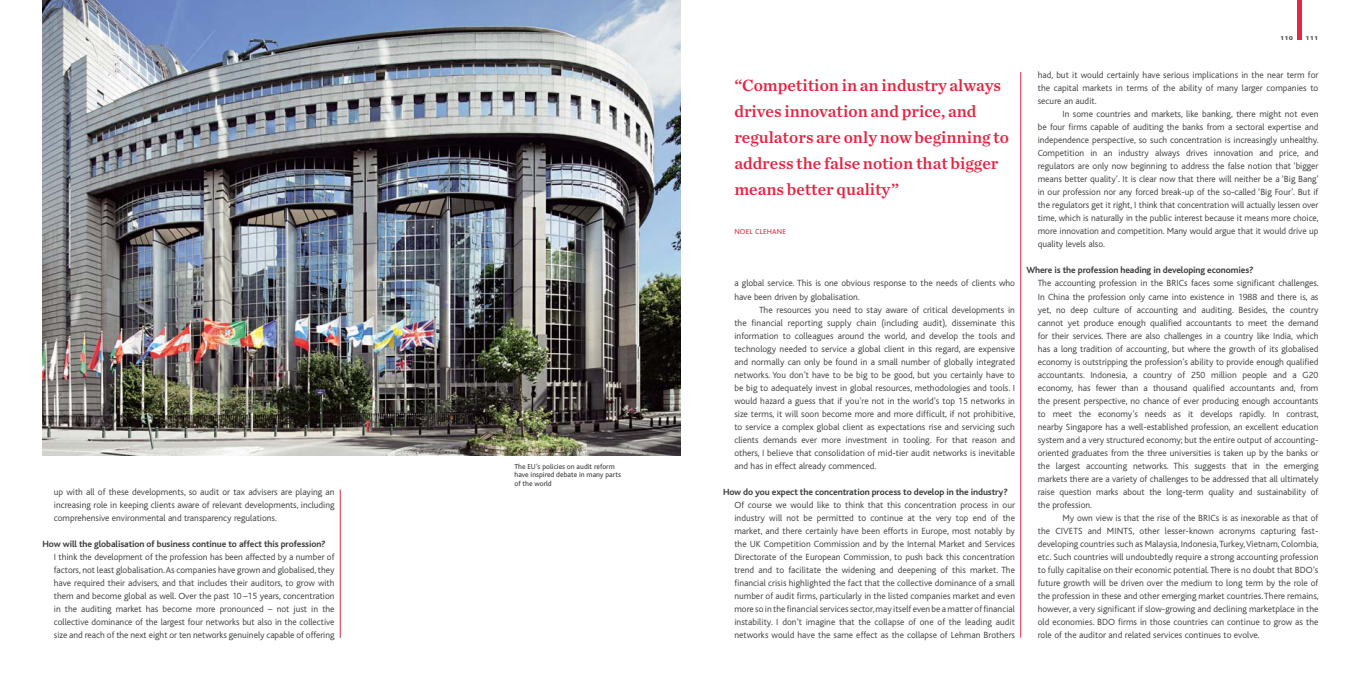
<style>
.page{position:relative;width:1361px;height:681px;background:#fff}
.page>*{position:absolute;margin:0;border:0;box-sizing:border-box;transform-origin:0 0}
.t1{font:17px/26px "Chronicle Text G1 Semi";color:#e52544}
.t2{font:300 9.4px/13px "Bliss";color:#383a3b}
.t3{font:700 9.4px "Bliss";letter-spacing:-.01em;color:#383a3b}
.t4{font:700 8px "Bliss Caps";color:#383a3b}
.t5{font:7.5px/8.5px "Bliss";color:#383a3b}
.t6{font:7.5px "Bliss";letter-spacing:.03em;color:#e52544}
.s1{font-weight:700}
</style>
<div class="page">
<hr style="left:1297px;top:0;width:4px;height:40px;background:#e52544">
<hr style="left:340px;top:489px;width:1px;height:148px;background:#e52544">
<hr style="left:1020px;top:72px;width:1px;height:565px;background:#e52544">
<img style="left:43px;top:0;width:637px;height:455px">
<p class="t2" style="left:54px;top:485px;width:282px;text-align:justify">up with all of these developments, so audit or tax advisers are playing an increasing role in keeping clients aware of relevant developments, including comprehensive environmental and transparency regulations.</p>
<p class="t2" style="left:54px;top:537px;width:282px;text-indent:-11px"><span class="s1">How will the globalisation of business continue to affect this profession?<br></span>I think the development of the profession has been affected by a number of factors, not least globalisation. As companies have grown and globalised, they have required their advisers, and that includes their auditors, to grow with them and become global as well. Over the past 10 – 15 years, concentration in the auditing market has become more pronounced – not just in the collective dominance of the largest four networks but also in the collective size and reach of the next eight or ten networks genuinely capable of offering</p>
<p class="t5" style="left:514px;top:462px;width:108px">The EU’s policies on audit reform have inspired debate in many parts of the world</p>
<p class="t4" style="left:1280px;top:32px;width:14px">110</p>
<p class="t4" style="left:1305px;top:32px;width:14px">111</p>
<p class="t1" style="left:734px;top:74px;width:276px">“Competition in an industry always drives innovation and price, and regulators are only now beginning to address the false notion that bigger means better quality”</p>
<p class="t6" style="left:734px;top:229px;width:53px">NOEL CLEHANE</p>
<p class="t2" style="left:734px;top:277px;width:282px">a global service. This is one obvious response to the needs of clients who</p>
<p class="t2" style="left:734px;top:290px;width:127px">have been driven by globalisation.</p>
<p class="t2" style="left:759px;top:303px;width:257px">The resources you need to stay aware of critical developments in</p>
<p class="t2" style="left:734px;top:316px;width:282px">the financial reporting supply chain (including audit), disseminate this</p>
<p class="t2" style="left:734px;top:329px;width:282px">information to colleagues around the world, and develop the tools and</p>
<p class="t2" style="left:734px;top:342px;width:282px">technology needed to service a global client in this regard, are expensive</p>
<p class="t2" style="left:734px;top:355px;width:282px">and normally can only be found in a small number of globally integrated</p>
<p class="t2" style="left:734px;top:368px;width:282px">networks. You don’t have to be big to be good, but you certainly have to</p>
<p class="t2" style="left:734px;top:381px;width:282px">be big to adequately invest in global resources, methodologies and tools. I</p>
<p class="t2" style="left:734px;top:394px;width:282px">would hazard a guess that if you’re not in the world’s top 15 networks in</p>
<p class="t2" style="left:734px;top:407px;width:282px">size terms, it will soon become more and more difficult, if not prohibitive,</p>
<p class="t2" style="left:734px;top:420px;width:282px">to service a complex global client as expectations rise and servicing such</p>
<p class="t2" style="left:734px;top:433px;width:282px">clients demands ever more investment in tooling. For that reason and</p>
<p class="t2" style="left:734px;top:446px;width:282px">others, I believe that consolidation of mid-tier audit networks is inevitable</p>
<p class="t2" style="left:734px;top:459px;width:143px">and has in effect already commenced.</p>
<p class="t2" style="left:734px;top:485px;width:282px;text-indent:-11px"><span class="s1">How do you expect the concentration process to develop in the industry?<br></span>Of course we would like to think that this concentration process in our industry will not be permitted to continue at the very top end of the market, and there certainly have been efforts in Europe, most notably by the UK Competition Commission and by the Internal Market and Services Directorate of the European Commission, to push back this concentration trend and to facilitate the widening and deepening of this market. The financial crisis highlighted the fact that the collective dominance of a small number of audit firms, particularly in the listed companies market and even more so in the financial services sector, may itself even be a matter of financial instability. I don’t imagine that the collapse of one of the leading audit networks would have the same effect as the collapse of Lehman Brothers</p>
<p class="t2" style="left:1037px;top:69px;width:282px">had, but it would certainly have serious implications in the near term for</p>
<p class="t2" style="left:1037px;top:82px;width:282px">the capital markets in terms of the ability of many larger companies to</p>
<p class="t2" style="left:1037px;top:95px;width:60px">secure an audit.</p>
<p class="t2" style="left:1062px;top:108px;width:257px">In some countries and markets, like banking, there might not even</p>
<p class="t2" style="left:1037px;top:121px;width:282px">be four firms capable of auditing the banks from a sectoral expertise and</p>
<p class="t2" style="left:1037px;top:134px;width:282px">independence perspective, so such concentration is increasingly unhealthy.</p>
<p class="t2" style="left:1037px;top:147px;width:282px">Competition in an industry always drives innovation and price, and</p>
<p class="t2" style="left:1037px;top:160px;width:282px">regulators are only now beginning to address the false notion that ‘bigger</p>
<p class="t2" style="left:1037px;top:173px;width:283px">means better quality’. It is clear now that there will neither be a ‘Big Bang’</p>
<p class="t2" style="left:1037px;top:186px;width:282px">in our profession nor any forced break-up of the so-called ‘Big Four’. But if</p>
<p class="t2" style="left:1037px;top:199px;width:282px">the regulators get it right, I think that concentration will actually lessen over</p>
<p class="t2" style="left:1037px;top:212px;width:282px">time, which is naturally in the public interest because it means more choice,</p>
<p class="t2" style="left:1037px;top:225px;width:282px">more innovation and competition. Many would argue that it would drive up</p>
<p class="t2" style="left:1037px;top:238px;width:69px">quality levels also.</p>
<p class="t3" style="left:1026px;top:267px;width:229px">Where is the profession heading in developing economies?</p>
<p class="t2" style="left:1037px;top:277px;width:282px">The accounting profession in the BRICs faces some significant challenges.</p>
<p class="t2" style="left:1037px;top:290px;width:282px">In China the profession only came into existence in 1988 and there is, as</p>
<p class="t2" style="left:1037px;top:303px;width:282px">yet, no deep culture of accounting and auditing. Besides, the country</p>
<p class="t2" style="left:1037px;top:316px;width:282px">cannot yet produce enough qualified accountants to meet the demand</p>
<p class="t2" style="left:1037px;top:329px;width:282px">for their services. There are also challenges in a country like India, which</p>
<p class="t2" style="left:1037px;top:342px;width:282px">has a long tradition of accounting, but where the growth of its globalised</p>
<p class="t2" style="left:1037px;top:355px;width:282px">economy is outstripping the profession’s ability to provide enough qualified</p>
<p class="t2" style="left:1037px;top:368px;width:282px">accountants. Indonesia, a country of 250 million people and a G20</p>
<p class="t2" style="left:1037px;top:381px;width:282px">economy, has fewer than a thousand qualified accountants and, from</p>
<p class="t2" style="left:1037px;top:394px;width:282px">the present perspective, no chance of ever producing enough accountants</p>
<p class="t2" style="left:1037px;top:407px;width:282px">to meet the economy’s needs as it develops rapidly. In contrast,</p>
<p class="t2" style="left:1037px;top:420px;width:282px">nearby Singapore has a well-established profession, an excellent education</p>
<p class="t2" style="left:1037px;top:433px;width:282px">system and a very structured economy; but the entire output of accounting-</p>
<p class="t2" style="left:1037px;top:446px;width:282px">oriented graduates from the three universities is taken up by the banks or</p>
<p class="t2" style="left:1037px;top:459px;width:282px">the largest accounting networks. This suggests that in the emerging</p>
<p class="t2" style="left:1037px;top:472px;width:282px">markets there are a variety of challenges to be addressed that all ultimately</p>
<p class="t2" style="left:1037px;top:485px;width:282px">raise question marks about the long-term quality and sustainability of</p>
<p class="t2" style="left:1037px;top:498px;width:56px">the profession.</p>
<p class="t2" style="left:1062px;top:511px;width:257px">My own view is that the rise of the BRICs is as inexorable as that of</p>
<p class="t2" style="left:1037px;top:524px;width:282px">the CIVETS and MINTS, other lesser-known acronyms capturing fast-</p>
<p class="t2" style="left:1037px;top:537px;width:282px">developing countries such as Malaysia, Indonesia, Turkey, Vietnam, Colombia,</p>
<p class="t2" style="left:1037px;top:550px;width:282px">etc. Such countries will undoubtedly require a strong accounting profession</p>
<p class="t2" style="left:1037px;top:563px;width:282px">to fully capitalise on their economic potential. There is no doubt that BDO’s</p>
<p class="t2" style="left:1037px;top:576px;width:282px">future growth will be driven over the medium to long term by the role of</p>
<p class="t2" style="left:1037px;top:589px;width:282px">the profession in these and other emerging market countries. There remains,</p>
<p class="t2" style="left:1037px;top:602px;width:282px">however, a very significant if slow-growing and declining marketplace in the</p>
<p class="t2" style="left:1037px;top:615px;width:282px">old economies. BDO firms in those countries can continue to grow as the</p>
<p class="t2" style="left:1037px;top:628px;width:223px">role of the auditor and related services continues to evolve.</p>
</div>
